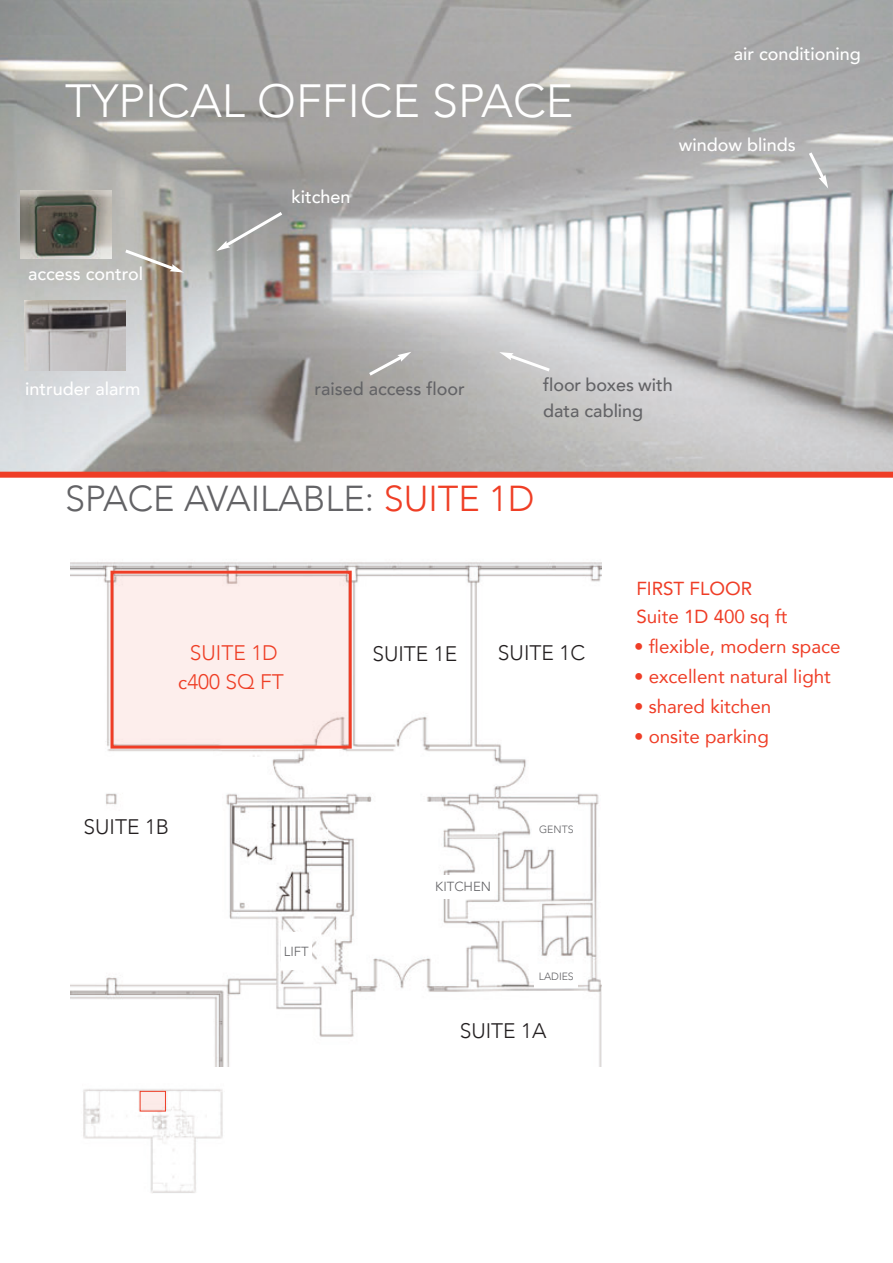
<style>
.page{position:relative;width:893px;height:1263px;background:#fff}
.page>*{position:absolute;margin:0;border:0;box-sizing:border-box;transform-origin:0 0}
.t1{font:300 46.5px "Avenir";color:#fff}
.t2{font:300 36px "Avenir";color:#636366}
.t3{font:300 21px "Avenir";color:#231f20}
.t4{font:300 21px "Avenir";color:#ef3e25}
.t5{font:18.75px "Avenir";color:#ef3d26}
.t6{font:500 18px "Avenir";color:#fff}
.t7{font:500 18px/25.5px "Avenir";color:#636366}
.t8{font:300 13.2px "Avenir";color:#636366}
.t9{font:300 10.5px "Avenir";color:#636366}
.s1{color:#ef3e25}
.s2{font-weight:400;font-size:18.75px;color:#ef3d26}
</style>
<div class="page">
<img style="left:71px;top:562px;width:530px;height:504px">
<img style="left:0;top:0;width:893px;height:472px">
<svg style="left:216px;top:209px;width:70px;height:42px;background:#a3a2a1"></svg>
<svg style="left:806px;top:149px;width:22px;height:40px"></svg>
<svg style="left:499px;top:352px;width:54px;height:22px"></svg>
<svg style="left:366px;top:352px;width:45px;height:26px"></svg>
<svg style="left:122px;top:247px;width:62px;height:26px;background:#aea49a"></svg>
<div style="left:0;top:472px;width:893px;height:6px;background:#ef3d26"></div>
<img style="left:21px;top:190px;width:90px;height:68px">
<img style="left:25px;top:300px;width:101px;height:70px">
<div style="left:534px;top:964px;width:44px;height:24px;background:#fff"></div>
<div style="left:532px;top:820px;width:49px;height:18px;background:#fff"></div>
<div style="left:281px;top:933px;width:31px;height:37px;background:#fff"></div>
<div style="left:432px;top:875px;width:62px;height:24px;background:#fff"></div>
<img style="left:83px;top:1089px;width:140px;height:104px">
<div style="left:114px;top:574px;width:235px;height:172px;background:#fdeeec"></div>
<div style="left:111px;top:571px;width:241px;height:178px;border:3px solid #ef3d26"></div>
<div style="left:140px;top:1092px;width:25px;height:19px;background:#fdebe9"></div>
<div style="left:140px;top:1091px;width:26px;height:20px;border:1px solid #ef3d26"></div>
<p class="t1" style="left:65px;top:70px;width:510px">TYPICAL OFFICE SPACE</p>
<p class="t6" style="left:28px;top:262px;width:117px">access control</p>
<p class="t6" style="left:291px;top:185px;width:61px">kitchen</p>
<p class="t6" style="left:734px;top:42px;width:129px">air conditioning</p>
<p class="t6" style="left:679px;top:133px;width:118px">window blinds</p>
<p class="t6" style="left:25px;top:377px;width:117px">intruder alarm</p>
<p class="t7" style="left:314px;top:376px;width:152px">raised access floor</p>
<p class="t7" style="left:543px;top:373px;width:131px">floor boxes with data cabling</p>
<p class="t2" style="left:65px;top:475px;width:471px">SPACE AVAILABLE: <span class="s1">SUITE 1D</span></p>
<p class="t4" style="left:190px;top:639px;width:89px">SUITE 1D</p>
<p class="t4" style="left:178px;top:668px;width:107px"><span class="s2">c</span>400 SQ FT</p>
<p class="t3" style="left:84px;top:813px;width:87px">SUITE 1B</p>
<p class="t8" style="left:284px;top:943px;width:26px">LIFT</p>
<p class="t3" style="left:372px;top:640px;width:86px">SUITE 1E</p>
<p class="t3" style="left:498px;top:639px;width:89px">SUITE 1C</p>
<p class="t8" style="left:435px;top:878px;width:57px">KITCHEN</p>
<p class="t9" style="left:539px;top:822px;width:36px">GENTS</p>
<p class="t9" style="left:539px;top:969px;width:37px">LADIES</p>
<p class="t3" style="left:460px;top:1017px;width:88px">SUITE 1A</p>
<p class="t5" style="left:636px;top:576px;width:118px">FIRST FLOOR</p>
<p class="t5" style="left:636px;top:604px;width:153px">Suite 1D 400 sq ft</p>
<p class="t5" style="left:634px;top:634px;width:208px">• flexible, modern space</p>
<p class="t5" style="left:634px;top:664px;width:198px">• excellent natural light</p>
<p class="t5" style="left:634px;top:694px;width:139px">• shared kitchen</p>
<p class="t5" style="left:634px;top:724px;width:136px">• onsite parking</p>
</div>
